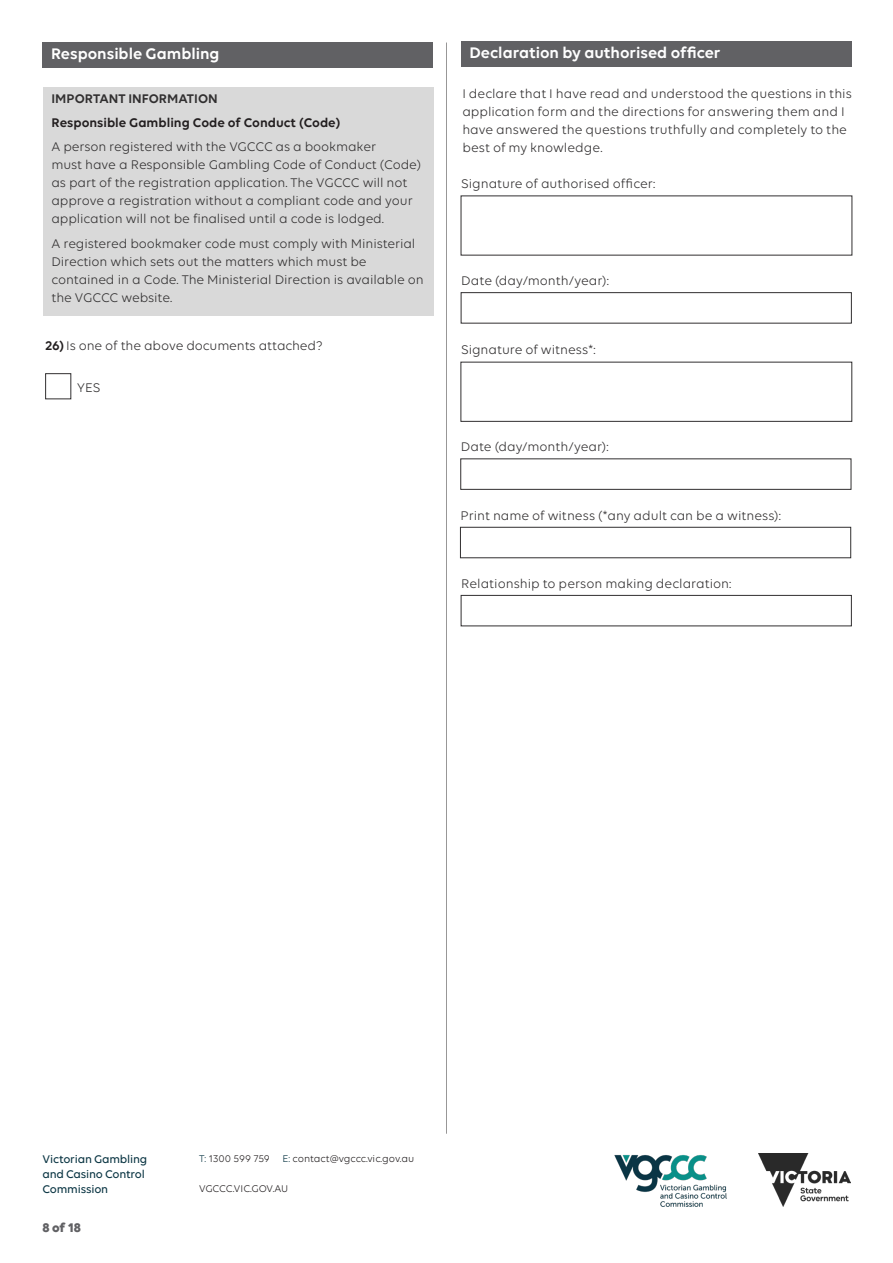
<style>
.page{position:relative;width:893px;height:1263px;background:#fff}
.page>*{position:absolute;margin:0;border:0;box-sizing:border-box;transform-origin:0 0}
.H3_-_White{font:600 16.5px "Volte";letter-spacing:-.005em;color:#fff}
._1_-_Body{font:13.5px/18px "Volte";letter-spacing:-.01em;color:#312f30}
.t1{font:700 13.5px "Volte";color:#616164}
.t2{font:500 12px/15px "Volte";letter-spacing:-.015em;color:#0a3543}
.t3{font:10.5px "Volte";color:#231f20}
.s1{font-weight:600}
.s2{font-weight:600;color:#231f20}
.s3{color:#0a3543}
</style>
<div class="page">
<img style="left:614px;top:1155px;width:113px;height:52px">
<img style="left:758px;top:1154px;width:92px;height:53px">
<hr style="left:446px;top:43px;width:1px;height:1091px;background:#312f30">
<div style="left:43px;top:43px;width:390px;height:25px;background:#616164"></div>
<div style="left:43px;top:88px;width:391px;height:228px;background:#d9d9d9"></div>
<div style="left:45px;top:373px;width:26px;height:26px;border:1px solid #312f30"></div>
<div style="left:461px;top:42px;width:391px;height:25px;background:#616164"></div>
<div style="left:461px;top:292px;width:390px;height:31px;border:1px solid #312f30"></div>
<div style="left:460px;top:527px;width:391px;height:31px;border:1px solid #312f30"></div>
<div style="left:461px;top:595px;width:390px;height:31px;border:1px solid #312f30"></div>
<p class="H3_-_White" style="left:51px;top:44px;width:170px">Responsible Gambling</p>
<p class="_1_-_Body" style="left:51px;top:86px;width:326px;line-height:24.5px"><span class="s1">IMPORTANT INFORMATION<br></span><span class="s2">Responsible Gambling Code of Conduct (Code)<br></span>A person registered with the VGCCC as a bookmaker</p>
<p class="_1_-_Body" style="left:51px;top:156px;width:371px">must have a Responsible Gambling Code of Conduct (Code) as part of the registration application. The VGCCC will not approve a registration without a compliant code and your application will not be finalised until a code is lodged.</p>
<p class="_1_-_Body" style="left:51px;top:234px;width:374px">A registered bookmaker code must comply with Ministerial Direction which sets out the matters which must be contained in a Code. The Ministerial Direction is available on the VGCCC website.</p>
<p class="_1_-_Body" style="left:45px;top:336px;width:279px"><span class="s2">26)</span> Is one of the above documents attached?</p>
<p class="_1_-_Body" style="left:77px;top:378px;width:25px">YES</p>
<p class="H3_-_White" style="left:469px;top:43px;width:253px">Declaration by authorised officer</p>
<p class="_1_-_Body" style="left:462px;top:84px;width:391px">I declare that I have read and understood the questions in this application form and the directions for answering them and I have answered the questions truthfully and completely to the best of my knowledge.</p>
<p class="_1_-_Body" style="left:461px;top:174px;width:196px">Signature of authorised officer:</p>
<p class="_1_-_Body" style="left:461px;top:271px;width:149px">Date (day/month/year):</p>
<p class="_1_-_Body" style="left:461px;top:341px;width:136px">Signature of witness*:</p>
<p class="_1_-_Body" style="left:461px;top:437px;width:149px">Date (day/month/year):</p>
<p class="_1_-_Body" style="left:461px;top:506px;width:322px">Print name of witness (*any adult can be a witness):</p>
<p class="_1_-_Body" style="left:461px;top:574px;width:272px">Relationship to person making declaration:</p>
<p class="t2" style="left:43px;top:1151px;width:106px">Victorian Gambling and Casino Control<br>Commission</p>
<p class="t3" style="left:199px;top:1152px;width:217px"><span class="s3">T:</span> 1300 599 759 <span class="s3">E:</span> contact@vgccc.vic.gov.au</p>
<p class="t3" style="left:199px;top:1182px;width:91px">VGCCC.VIC.GOV.AU</p>
<p class="t1" style="left:43px;top:1219px;width:40px">8 of 18</p>
</div>
